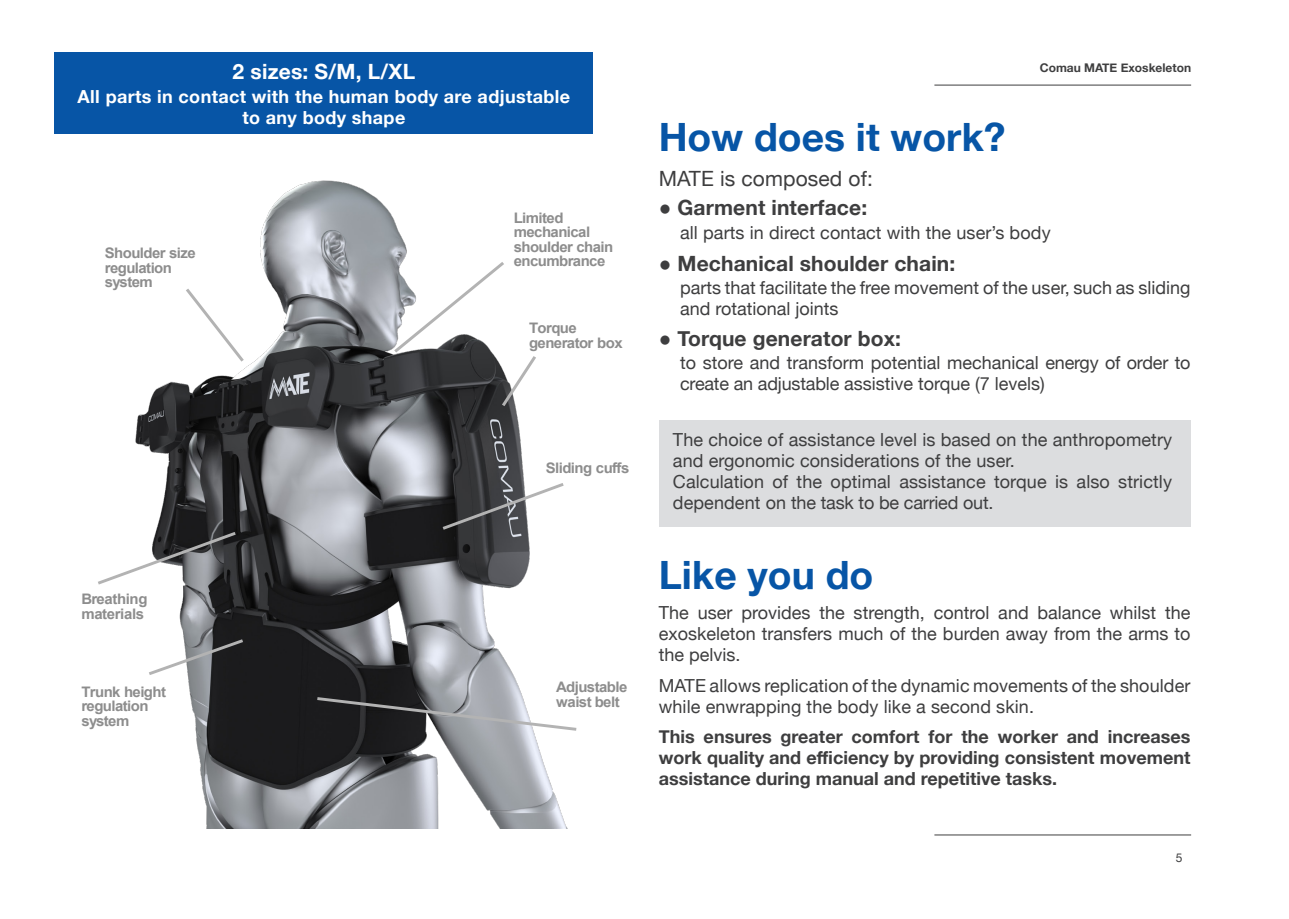
<style>
.page{position:relative;width:1289px;height:919px;background:#fff}
.page>*{position:absolute;margin:0;border:0;box-sizing:border-box;transform-origin:0 0}
.t1{font:700 39px "Helvetica Neue";color:#0755a6}
.t2{font:700 21px "Helvetica Neue";letter-spacing:.005em;color:#3e3e3f}
.t3{font:21px "Helvetica Neue";letter-spacing:.005em;color:#3e3e3f}
.t4{font:700 21px "Helvetica Neue";letter-spacing:.01em;color:#fff}
.t5{font:18px/21px "Helvetica Neue";letter-spacing:.005em;color:#3e3e3f}
.t6{font:700 18px/21px "Helvetica Neue";color:#3e3e3f;text-align:justify}
.t7{font:700 18px "Helvetica Neue";letter-spacing:.02em;color:#fff}
.t8{font:700 14.55px/14.5px "Arial";letter-spacing:-.04em;color:#8d8d8d}
.t9{font:700 12px "Helvetica Neue";color:#3e3e3f}
.t10{font:12px "Helvetica Neue";color:#3e3e3f}
.s1{font-family:"Helvetica";font-weight:400}
</style>
<div class="page">
<hr style="left:934px;top:85px;width:257px;height:1px;background:#3e3e3f">
<hr style="left:934px;top:834px;width:257px;height:1px;background:#3e3e3f">
<div style="left:658px;top:420px;width:532px;height:106px;background:#dcdddf"></div>
<div style="left:55px;top:53px;width:538px;height:81px;background:#0755a6"></div>
<img style="left:135px;top:180px;width:433px;height:648px">
<svg style="left:98px;top:529px;width:141px;height:58px"></svg>
<svg style="left:183px;top:285px;width:64px;height:80px"></svg>
<svg style="left:391px;top:259px;width:148px;height:150px"></svg>
<svg style="left:439px;top:480px;width:128px;height:52px"></svg>
<svg style="left:145px;top:637px;width:101px;height:40px"></svg>
<svg style="left:314px;top:695px;width:263px;height:37px"></svg>
<p class="t4" style="left:232px;top:54px;width:184px">2 sizes: S/M, L/XL</p>
<p class="t7" style="left:78px;top:82px;width:494px">All parts in contact with the human body are adjustable</p>
<p class="t7" style="left:242px;top:103px;width:164px">to any body shape</p>
<p class="t8" style="left:105px;top:246px;width:93px">Shoulder size regulation system</p>
<p class="t8" style="left:81px;top:592px;width:68px">Breathing materials</p>
<p class="t8" style="left:81px;top:684px;width:86px">Trunk height regulation system</p>
<p class="t8" style="left:513px;top:210px;width:101px">Limited mechanical shoulder chain encumbrance</p>
<p class="t8" style="left:529px;top:321px;width:95px">Torque generator box</p>
<p class="t8" style="left:546px;top:461px;width:85px">Sliding cuffs</p>
<p class="t8" style="left:556px;top:680px;width:73px">Adjustable waist belt</p>
<p class="t1" style="left:658px;top:106px;width:348px">How does it work?</p>
<p class="t3" style="left:658px;top:163px;width:216px">MATE is composed of:</p>
<p class="t2" style="left:658px;top:191px;width:210px"><span class="s1">●</span> Garment interface:</p>
<p class="t9" style="left:1039px;top:58px;width:153px">Comau MATE Exoskeleton</p>
<p class="t5" style="left:680px;top:223px;width:372px">all parts in direct contact with the user’s body</p>
<p class="t2" style="left:658px;top:247px;width:298px"><span class="s1">●</span> Mechanical shoulder chain:</p>
<p class="t5" style="left:680px;top:278px;width:512px">parts that facilitate the free movement of the user, such as sliding and rotational joints</p>
<p class="t5" style="left:680px;top:352px;width:512px">to store and transform potential mechanical energy of order to create an adjustable assistive torque (7 levels)</p>
<p class="t2" style="left:658px;top:322px;width:244px"><span class="s1">●</span> Torque generator box:</p>
<p class="t5" style="left:673px;top:429px;width:500px">The choice of assistance level is based on the anthropometry and ergonomic considerations of the user.</p>
<p class="t5" style="left:673px;top:471px;width:500px">Calculation of the optimal assistance torque is also strictly dependent on the task to be carried out.</p>
<p class="t1" style="left:658px;top:544px;width:216px">Like you do</p>
<p class="t5" style="left:658px;top:603px;width:533px;text-align:justify">The user provides the strength, control and balance whilst the exoskeleton transfers much of the burden away from the arms to the pelvis.</p>
<p class="t5" style="left:658px;top:675px;width:533px">MATE allows replication of the dynamic movements of the shoulder while enwrapping the body like a second skin.</p>
<p class="t6" style="left:658px;top:726px;width:533px">This ensures greater comfort for the worker and increases work quality and efficiency by providing consistent movement assistance during manual and repetitive tasks.</p>
<p class="t10" style="left:1175px;top:848px;width:8px">5</p>
</div>
